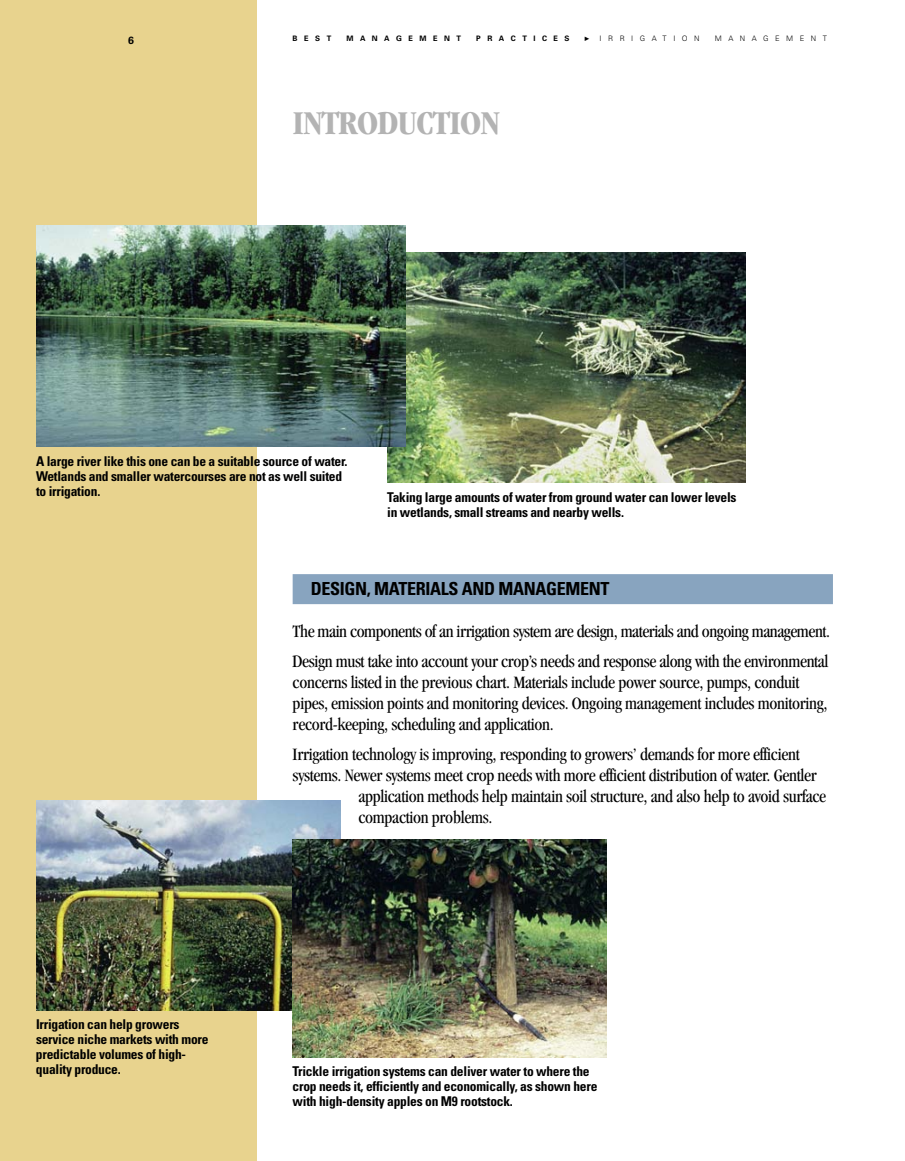
<style>
.page{position:relative;width:905px;height:1161px;background:#fff}
.page>*{position:absolute;margin:0;border:0;box-sizing:border-box;transform-origin:0 0}
.t1{font:700 condensed 34.5px "Garamond";letter-spacing:-.02em;color:#b3b3b3}
.t2{font:condensed 18px/21px "Garamond";letter-spacing:-.02em;color:#000}
.t3{font:700 condensed 18px "Univers";letter-spacing:-.02em;color:#000}
.t4{font:700 condensed 13.5px/15px "Univers";letter-spacing:-.02em;color:#000}
.t5{font:700 10.5px "Univers";color:#000}
.t6{font:700 7.5px "Univers";letter-spacing:.865em;color:#000}
.t7{font:300 7.5px "Univers";letter-spacing:.865em;color:#000}
</style>
<div class="page">
<div style="left:0;top:0;width:256px;height:1161px;background:#e8d38e"></div>
<div style="left:292px;top:574px;width:540px;height:30px;background:#88a4bf"></div>
<img style="left:36px;top:800px;width:304px;height:210px">
<img style="left:387px;top:252px;width:359px;height:231px">
<img style="left:36px;top:225px;width:369px;height:222px">
<img style="left:292px;top:840px;width:314px;height:217px">
<p class="t5" style="left:128px;top:36px;width:7px">6</p>
<p class="t6" style="left:292px;top:36px;width:40px">BEST</p>
<p class="t6" style="left:346px;top:36px;width:116px">MANAGEMENT</p>
<p class="t6" style="left:476px;top:36px;width:95px">PRACTICES</p>
<p class="t7" style="left:599px;top:36px;width:102px">IRRIGATION</p>
<p class="t7" style="left:714px;top:36px;width:114px">MANAGEMENT</p>
<h1 class="t1" style="left:292px;top:109px;width:209px">INTRODUCTION</h1>
<p class="t4" style="left:36px;top:455px;width:313px">A large river like this one can be a suitable source of water.<br>Wetlands and smaller watercourses are not as well suited to irrigation.</p>
<p class="t4" style="left:387px;top:491px;width:351px">Taking large amounts of water from ground water can lower levels in wetlands, small streams and nearby wells.</p>
<p class="t4" style="left:36px;top:1018px;width:174px">Irrigation can help growers service niche markets with more predictable volumes of high&shy;quality produce.</p>
<p class="t3" style="left:311px;top:582px;width:300px">DESIGN, MATERIALS AND MANAGEMENT</p>
<p class="t2" style="left:292px;top:618px;width:539px;line-height:30px">The main components of an irrigation system are design, materials and ongoing management.<br>Design must take into account your crop’s needs and response along with the environmental</p>
<p class="t2" style="left:292px;top:673px;width:536px">concerns listed in the previous chart. Materials include power source, pumps, conduit pipes, emission points and monitoring devices. Ongoing management includes monitoring, record-keeping, scheduling and application.</p>
<p class="t2" style="left:292px;top:745px;width:508px">Irrigation technology is improving, responding to growers’ demands for more efficient</p>
<p class="t2" style="left:292px;top:766px;width:526px">systems. Newer systems meet crop needs with more efficient distribution of water. Gentler</p>
<p class="t2" style="left:358px;top:787px;width:469px">application methods help maintain soil structure, and also help to avoid surface</p>
<p class="t2" style="left:358px;top:808px;width:135px">compaction problems.</p>
<p class="t4" style="left:292px;top:1065px;width:306px">Trickle irrigation systems can deliver water to where the crop needs it, efficiently and economically, as shown here with high-density apples on M9 rootstock.</p>
</div>
